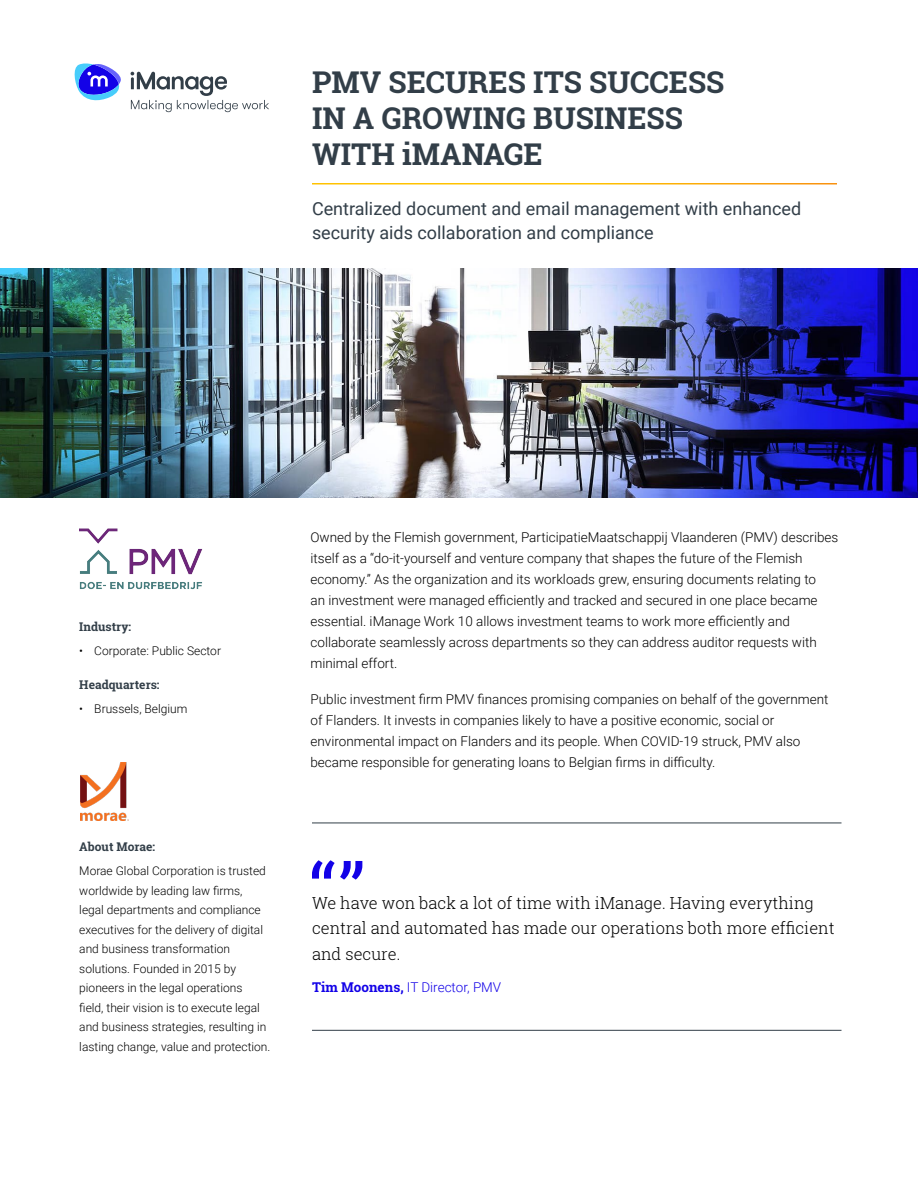
<style>
.page{position:relative;width:918px;height:1188px;background:#fff}
.page>*{position:absolute;margin:0;border:0;box-sizing:border-box;transform-origin:0 0}
.A-Main_head{font:700 30px/36px "Roboto Slab";color:#323e48}
.A-MainSubhead{font:18px/24px "Roboto";color:#323e48}
.A-pg1_quote{font:300 16.5px/25.5px "Roboto Slab";color:#000}
.A-text{font:300 13.5px/21px "Roboto";color:#000}
.A-pg_1_Quote_byline{font:300 13.5px "Roboto";color:#1302e7}
.side_bar_text{font:300 12px/19.5px "Roboto";color:#000}
.A-side_bar_head{font:700 12px "Roboto Slab";color:#323e48}
.s1{font-family:"Roboto Slab";font-weight:700}
</style>
<div class="page">
<svg style="left:74px;top:63px;width:47px;height:38px"></svg>
<svg style="left:131px;top:72px;width:138px;height:40px"></svg>
<img style="left:0;top:268px;width:918px;height:230px">
<img style="left:79px;top:528px;width:124px;height:62px">
<hr style="left:312px;top:1030px;width:530px;height:1px;background:#323e48">
<hr style="left:312px;top:823px;width:530px;height:1px;background:#323e48">
<svg style="left:312px;top:860px;width:50px;height:20px"></svg>
<img style="left:80px;top:762px;width:48px;height:58px">
<p class="A-Main_head" style="left:312px;top:64px;width:414px">PMV SECURES ITS SUCCESS<br>IN A GROWING BUSINESS<br>WITH iMANAGE</p>
<p class="A-MainSubhead" style="left:312px;top:196px;width:491px">Centralized document and email management with enhanced security aids collaboration and compliance</p>
<p class="A-side_bar_head" style="left:79px;top:618px;width:53px">Industry:</p>
<p class="side_bar_text" style="left:79px;top:640px;width:143px">• Corporate: Public Sector</p>
<p class="A-side_bar_head" style="left:79px;top:676px;width:82px">Headquarters:</p>
<p class="side_bar_text" style="left:79px;top:699px;width:110px">• Brussels, Belgium</p>
<p class="A-side_bar_head" style="left:79px;top:838px;width:77px">About Morae:</p>
<p class="side_bar_text" style="left:79px;top:861px;width:193px">Morae Global Corporation is trusted worldwide by leading law firms,<br>legal departments and compliance executives for the delivery of digital and business transformation solutions. Founded in 2015 by pioneers in the legal operations<br>field, their vision is to execute legal and business strategies, resulting in lasting change, value and protection.</p>
<p class="A-text" style="left:310px;top:526px;width:529px">Owned by the Flemish government, ParticipatieMaatschappij Vlaanderen (PMV) describes itself as a “do-it-yourself and venture company that shapes the future of the Flemish economy.” As the organization and its workloads grew, ensuring documents relating to<br>an investment were managed efficiently and tracked and secured in one place became essential. iManage Work 10 allows investment teams to work more efficiently and collaborate seamlessly across departments so they can address auditor requests with minimal effort.</p>
<p class="A-text" style="left:310px;top:688px;width:520px">Public investment firm PMV finances promising companies on behalf of the government of Flanders. It invests in companies likely to have a positive economic, social or environmental impact on Flanders and its people. When COVID-19 struck, PMV also became responsible for generating loans to Belgian firms in difficulty.</p>
<p class="A-pg1_quote" style="left:312px;top:890px;width:524px">We have won back a lot of time with iManage. Having everything central and automated has made our operations both more efficient and secure.</p>
<p class="A-pg_1_Quote_byline" style="left:312px;top:978px;width:191px"><span class="s1">Tim Moonens,</span> IT Director, PMV</p>
</div>
